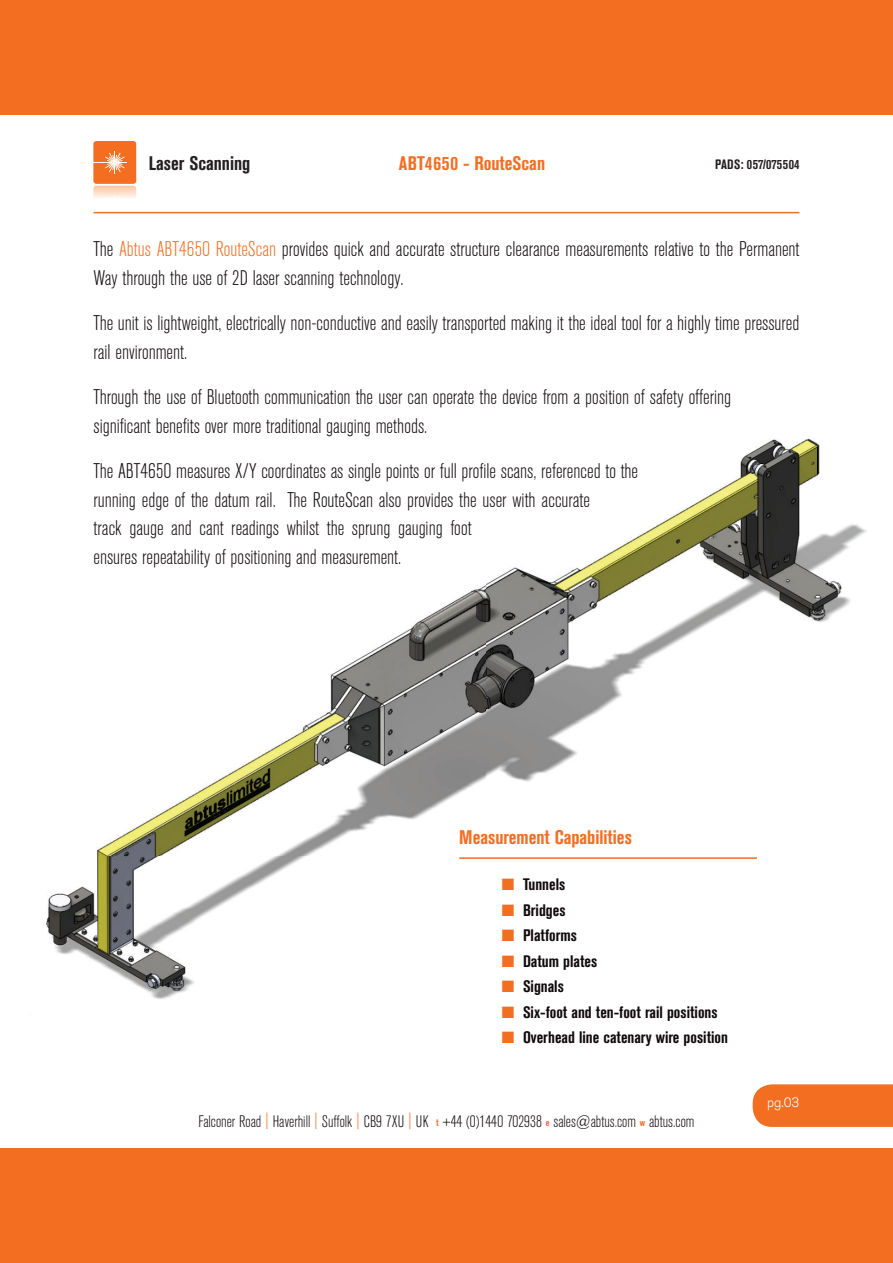
<style>
.page{position:relative;width:893px;height:1263px;background:#fff}
.page>*{position:absolute;margin:0;border:0;box-sizing:border-box;transform-origin:0 0}
.t1{font:300 condensed 21px/28.5px "Akzidenz Grotesk BE";color:#110a0c}
.t2{font:700 condensed 19.5px "Akzidenz Grotesk BE";color:#f36e21}
.t3{font:700 condensed 19.5px "Akzidenz Grotesk BE";color:#231f20}
.t4{font:700 condensed 16.5px "Akzidenz Grotesk BE";color:#110a0c}
.t5{font:300 condensed 16.5px "Akzidenz Grotesk BE";color:#110a0c}
.t6{font:700 condensed 13.5px "Akzidenz Grotesk BE";letter-spacing:.01em;color:#231f20}
.t7{font:300 13.5px "Akzidenz Grotesk BE";color:#fff}
.s1{color:#f36e21}
.s2{font-weight:700;font-size:9.6px;color:#f36e21}
</style>
<div class="page">
<div style="left:0;top:0;width:893px;height:115px;background:#f36e21"></div>
<div style="left:0;top:1148px;width:893px;height:115px;background:#f36e21"></div>
<div style="left:753px;top:1084px;width:140px;height:43px;background:#f36e21"></div>
<img style="left:46px;top:438px;width:821px;height:561px">
<div style="left:93px;top:141px;width:43px;height:43px;background:#f36e21;border-radius:3px"></div>
<hr style="left:93px;top:162px;width:34px;height:1px;background:#fff">
<svg style="left:105px;top:151px;width:20px;height:22px"></svg>
<img style="left:95px;top:185px;width:50px;height:29px">
<img style="left:93px;top:186px;width:43px;height:28px">
<img style="left:93px;top:207px;width:34px;height:1px">
<img style="left:105px;top:201px;width:20px;height:11px">
<img style="left:107px;top:205px;width:15px;height:5px">
<svg style="left:109px;top:196px;width:12px;height:18px"></svg>
<hr style="left:94px;top:212px;width:705px;height:1px;background:#f36e21">
<hr style="left:459px;top:857px;width:298px;height:2px;background:#f36e21">
<p class="t3" style="left:149px;top:152px;width:103px">Laser Scanning</p>
<p class="t2" style="left:399px;top:152px;width:148px">ABT4650 - RouteScan</p>
<p class="t6" style="left:715px;top:156px;width:86px">PADS: 057/075504</p>
<p class="t1" style="left:94px;top:235px;width:707px">The <span class="s1">Abtus ABT4650 RouteScan</span> provides quick and accurate structure clearance measurements relative to the Permanent<br>Way through the use of 2D laser scanning technology.</p>
<p class="t1" style="left:94px;top:309px;width:707px">The unit is lightweight, electrically non-conductive and easily transported making it the ideal tool for a highly time pressured rail environment.</p>
<p class="t1" style="left:94px;top:383px;width:639px">Through the use of Bluetooth communication the user can operate the device from a position of safety offering significant benefits over more traditional gauging methods.</p>
<p class="t1" style="left:94px;top:457px;width:546px">The ABT4650 measures X/Y coordinates as single points or full profile scans, referenced to the running edge of the datum rail. The RouteScan also provides the user with accurate<br>track gauge and cant readings whilst the sprung gauging foot<br>ensures repeatability of positioning and measurement.</p>
<p class="t2" style="left:459px;top:826px;width:174px">Measurement Capabilities</p>
<p class="t4" style="left:502px;top:875px;width:65px"><span class="s1">■</span> Tunnels</p>
<p class="t4" style="left:502px;top:900px;width:65px"><span class="s1">■</span> Bridges</p>
<p class="t4" style="left:502px;top:926px;width:77px"><span class="s1">■</span> Platforms</p>
<p class="t4" style="left:502px;top:951px;width:97px"><span class="s1">■</span> Datum plates</p>
<p class="t4" style="left:502px;top:977px;width:64px"><span class="s1">■</span> Signals</p>
<p class="t4" style="left:502px;top:1002px;width:217px"><span class="s1">■</span> Six-foot and ten-foot rail positions</p>
<p class="t4" style="left:502px;top:1028px;width:228px"><span class="s1">■</span> Overhead line catenary wire position</p>
<p class="t5" style="left:199px;top:1112px;width:497px">Falconer Road <span class="s1">|</span> Haverhill <span class="s1">|</span> Suffolk <span class="s1">|</span> CB9 7XU <span class="s1">|</span> UK <span class="s2">t</span> +44 (0)1440 702938 <span class="s2">e</span> sales@abtus.com <span class="s2">w</span> abtus.com</p>
<p class="t7" style="left:767px;top:1095px;width:34px">pg.03</p>
</div>
